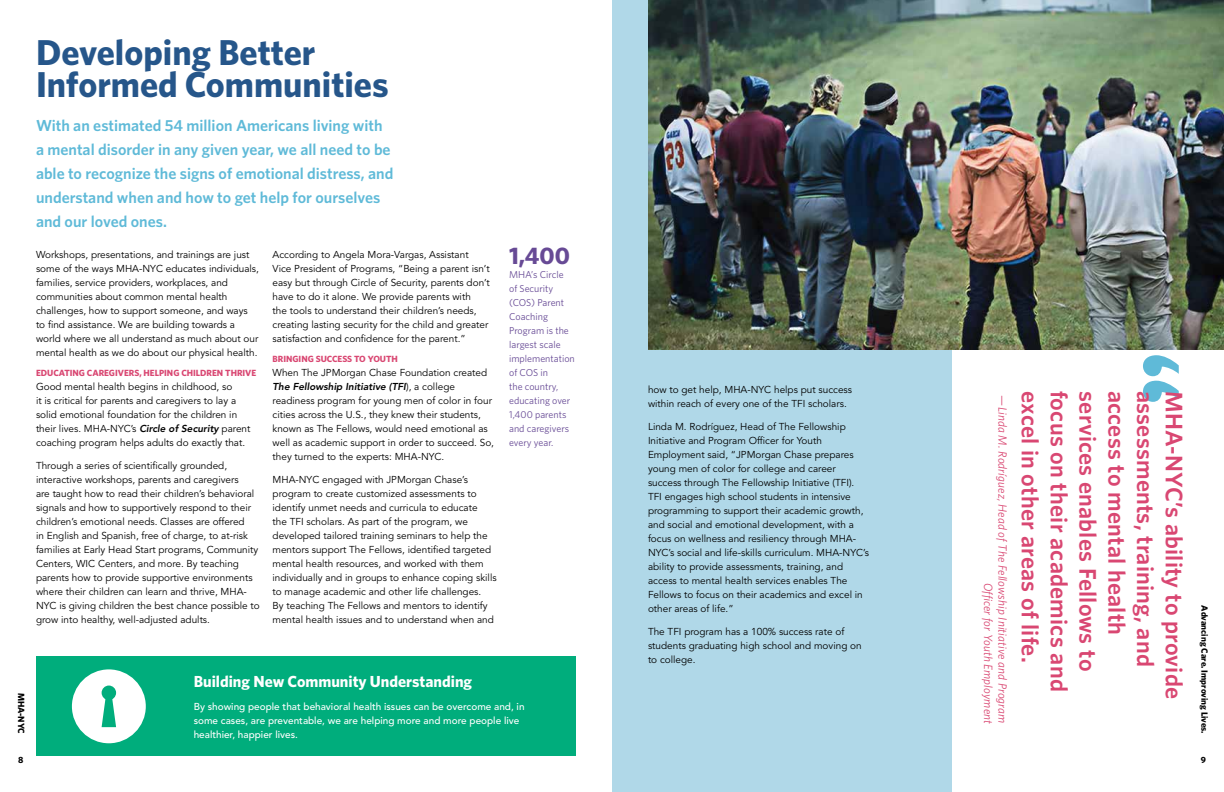
<style>
.page{position:relative;width:1224px;height:792px;background:#fff}
.page>*{position:absolute;margin:0;border:0;box-sizing:border-box;transform-origin:0 0}
.t1{font:700 148px "Corporate S";color:#5fbad8}
.t2{font:700 36px/32px "Whitney";color:#26568a}
.t3{font:600 24px "Whitney";letter-spacing:.01em;color:#d94772}
.t4{font:700 24px "Whitney";color:#674a95}
.t5{font:600 16px/24px "Whitney";color:#5fbad8}
.t6{font:700 16px "Whitney";color:#fff}
.t7{font:italic 12px "Whitney";letter-spacing:.01em;color:#d94772}
.t8{font:10px/14px "Avenir LT Std";color:#000}
.t9{font:10px/14px "Whitney";color:#674a95}
.t10{font:500 10px/14px "Avenir LT Std";color:#fff}
.t11{font:700 9px "Whitney";color:#d94772}
.t12{font:700 9px "Whitney";color:#000}
.s1{font-weight:800;font-style:italic}
</style>
<div class="page">
<div style="left:612px;top:0;width:339px;height:792px;background:#b0d8e8"></div>
<div style="left:36px;top:657px;width:540px;height:99px;background:#00ad7c"></div>
<div style="left:72px;top:669px;width:74px;height:74px;background:#fff;border-radius:50%"></div>
<div style="left:102px;top:686px;width:14px;height:14px;background:#00ad7c;border-radius:50%"></div>
<svg style="left:102px;top:698px;width:14px;height:29px"></svg>
<img style="left:648px;top:0;width:576px;height:350px">
<h2 class="t2" style="left:36px;top:35px;width:354px">Developing Better<br>Informed Communities</h2>
<h3 class="t5" style="left:36px;top:113px;width:359px">With an estimated 54 million Americans living with a mental disorder in any given year, we all need to be able to recognize the signs of emotional distress, and understand when and how to get help for ourselves and our loved ones.</h3>
<p class="t8" style="left:36px;top:248px;width:225px">Workshops, presentations, and trainings are just some of the ways MHA-NYC educates individuals, families, service providers, workplaces, and communities about common mental health challenges, how to support someone, and ways to find assistance. We are building towards a world where we all understand as much about our mental health as we do about our physical health.</p>
<p class="t11" style="left:36px;top:367px;width:222px">EDUCATING CAREGIVERS, HELPING CHILDREN THRIVE</p>
<p class="t8" style="left:36px;top:380px;width:216px">Good mental health begins in childhood, so<br>it is critical for parents and caregivers to lay a solid emotional foundation for the children in their lives. MHA-NYC’s <span class="s1">Circle of Security</span> parent coaching program helps adults do exactly that.</p>
<p class="t8" style="left:36px;top:459px;width:225px">Through a series of scientifically grounded, interactive workshops, parents and caregivers<br>are taught how to read their children’s behavioral signals and how to supportively respond to their children’s emotional needs. Classes are offered<br>in English and Spanish, free of charge, to at-risk families at Early Head Start programs, Community Centers, WIC Centers, and more. By teaching parents how to provide supportive environments where their children can learn and thrive, MHA-NYC is giving children the best chance possible to grow into healthy, well-adjusted adults.</p>
<p class="t8" style="left:273px;top:248px;width:219px">According to Angela Mora-Vargas, Assistant Vice President of Programs, “Being a parent isn’t easy but through Circle of Security, parents don’t have to do it alone. We provide parents with<br>the tools to understand their children’s needs, creating lasting security for the child and greater satisfaction and confidence for the parent.”</p>
<p class="t11" style="left:273px;top:353px;width:127px">BRINGING SUCCESS TO YOUTH</p>
<p class="t8" style="left:273px;top:366px;width:223px">When The JPMorgan Chase Foundation created <span class="s1">The Fellowship Initiative (TFI</span>), a college readiness program for young men of color in four cities across the U.S., they knew their students, known as The Fellows, would need emotional as well as academic support in order to succeed. So, they turned to the experts: MHA-NYC.</p>
<p class="t8" style="left:273px;top:473px;width:226px">MHA-NYC engaged with JPMorgan Chase’s program to create customized assessments to identify unmet needs and curricula to educate<br>the TFI scholars. As part of the program, we developed tailored training seminars to help the mentors support The Fellows, identified targeted mental health resources, and worked with them individually and in groups to enhance coping skills to manage academic and other life challenges.<br>By teaching The Fellows and mentors to identify mental health issues and to understand when and</p>
<h3 class="t4" style="left:509px;top:241px;width:62px">1,400</h3>
<p class="t9" style="left:509px;top:267px;width:67px">MHA’s Circle<br>of Security (COS) Parent<br>Coaching<br>Program is the largest scale implementation of COS in<br>the country, educating over<br>1,400 parents and caregivers every year.</p>
<p class="t12" style="left:27px;top:693px;width:43px;rotate:90deg">MHA-NYC</p>
<h3 class="t6" style="left:194px;top:672px;width:280px">Building New Community Understanding</h3>
<p class="t10" style="left:194px;top:700px;width:332px">By showing people that behavioral health issues can be overcome and, in some cases, are preventable, we are helping more and more people live healthier, happier lives.</p>
<p class="t8" style="left:648px;top:383px;width:206px">how to get help, MHA-NYC helps put success within reach of every one of the TFI scholars.</p>
<p class="t8" style="left:648px;top:420px;width:222px">Linda M. Rodríguez, Head of The Fellowship Initiative and Program Officer for Youth Employment said, “JPMorgan Chase prepares young men of color for college and career success through The Fellowship Initiative (TFI).<br>TFI engages high school students in intensive programming to support their academic growth, and social and emotional development, with a focus on wellness and resiliency through MHA-NYC’s social and life-skills curriculum. MHA-NYC’s ability to provide assessments, training, and access to mental health services enables The Fellows to focus on their academics and excel in other areas of life.”</p>
<p class="t8" style="left:648px;top:625px;width:215px">The TFI program has a 100% success rate of students graduating high school and moving on to college.</p>
<h1 class="t1" style="left:1212px;top:350px;width:58px;rotate:90deg">“</h1>
<p class="t7" style="left:1010px;top:395px;width:329px;rotate:90deg">—Linda M. Rodríguez, Head of The Fellowship Initiative and Program</p>
<h3 class="t3" style="left:1045px;top:391px;width:273px;rotate:90deg">excel in other areas of life.</h3>
<h3 class="t3" style="left:1074px;top:391px;width:303px;rotate:90deg">focus on their academics and</h3>
<h3 class="t3" style="left:1102px;top:391px;width:282px;rotate:90deg">services enables Fellows to</h3>
<h3 class="t3" style="left:1131px;top:391px;width:246px;rotate:90deg">access to mental health</h3>
<h3 class="t3" style="left:1160px;top:391px;width:277px;rotate:90deg">assessments, training, and</h3>
<h3 class="t3" style="left:1189px;top:391px;width:309px;rotate:90deg">MHA-NYC’s ability to provide</h3>
<p class="t7" style="left:995px;top:583px;width:143px;rotate:90deg">Officer for Youth Employment</p>
<p class="t12" style="left:1210px;top:605px;width:130px;rotate:90deg">Advancing Care. Improving Lives.</p>
<p class="t12" style="left:18px;top:755px;width:7px">8</p>
<p class="t12" style="left:1201px;top:755px;width:7px">9</p>
</div>
